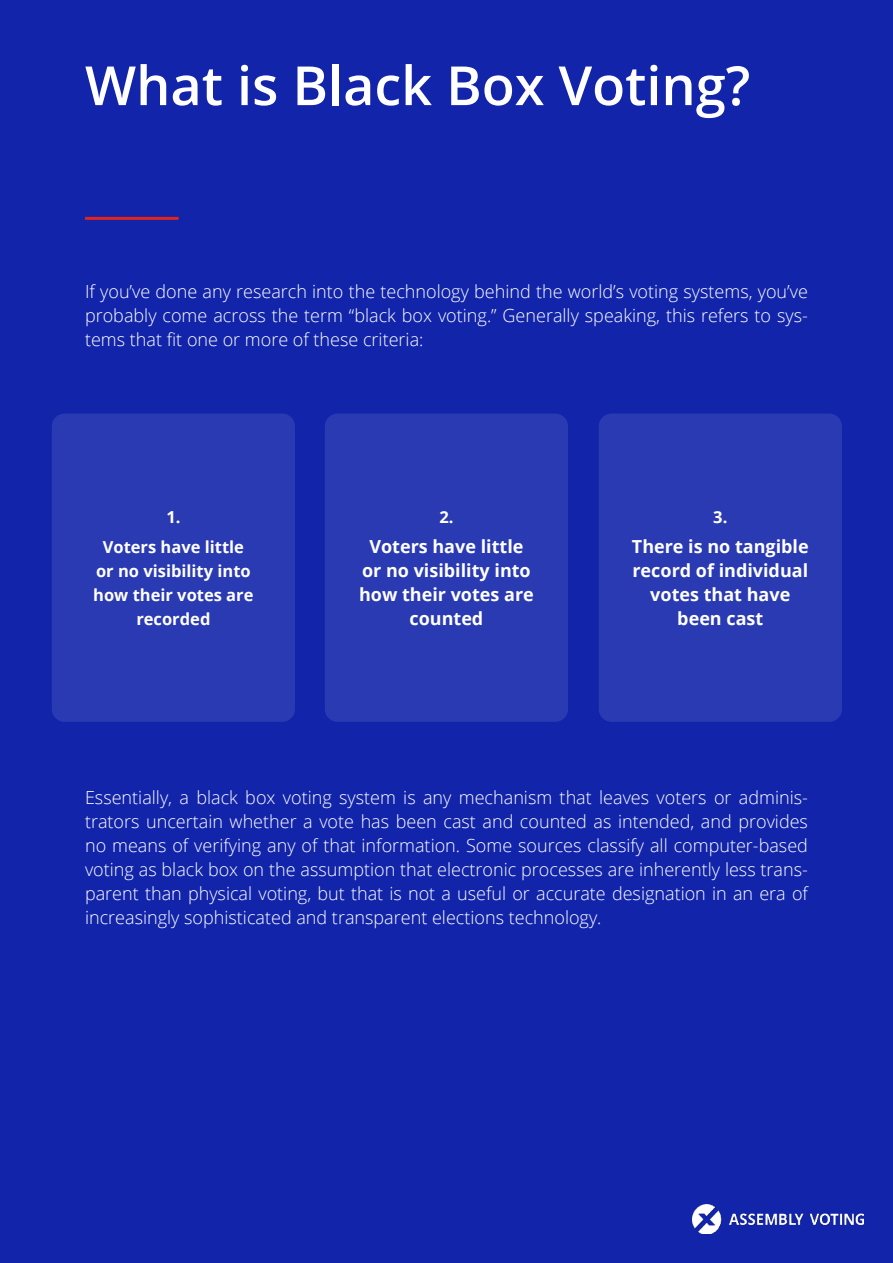
<style>
.page{position:relative;width:893px;height:1263px;background:#1225aa}
.page>*{position:absolute;margin:0;border:0;box-sizing:border-box;transform-origin:0 0}
.t1{font:600 54px "Open Sans";color:#fff}
.t2{font:300 18px/24px "Open Sans";color:#fff;text-align:justify}
.t3{font:700 18px/24px "Open Sans";color:#fff;text-align:center}
.t4{font:700 16.5px/24px "Open Sans";color:#fff;text-align:center}
</style>
<div class="page">
<img style="left:692px;top:1205px;width:171px;height:29px">
<hr style="left:85px;top:217px;width:94px;height:3px;background:#e1231b">
<div style="left:52px;top:414px;width:243px;height:308px;background:#293ab2;border-radius:13px"></div>
<div style="left:325px;top:414px;width:243px;height:308px;background:#293ab2;border-radius:13px"></div>
<div style="left:599px;top:414px;width:243px;height:308px;background:#293ab2;border-radius:13px"></div>
<h1 class="t1" style="left:85px;top:49px;width:667px">What is Black Box Voting?</h1>
<p class="t2" style="left:85px;top:281px;width:724px">If you’ve done any research into the technology behind the world’s voting systems, you’ve probably come across the term “black box voting.” Generally speaking, this refers to sys&shy;tems that 昀椀t one or more of these criteria:</p>
<p class="t4" style="left:103px;top:504px;width:143px;line-height:30px">1.<br>Voters have little</p>
<p class="t4" style="left:93px;top:561px;width:162px">or no visibility into how their votes are recorded</p>
<p class="t4" style="left:439px;top:507px;width:16px">2.</p>
<p class="t3" style="left:359px;top:536px;width:176px">Voters have little or no visibility into how their votes are counted</p>
<p class="t4" style="left:713px;top:507px;width:16px">3.</p>
<p class="t3" style="left:632px;top:536px;width:178px">There is no tangible record of individual votes that have been cast</p>
<p class="t2" style="left:85px;top:787px;width:724px">Essentially, a black box voting system is any mechanism that leaves voters or adminis&shy;trators uncertain whether a vote has been cast and counted as intended, and provides no means of verifying any of that information. Some sources classify all computer-based voting as black box on the assumption that electronic processes are inherently less trans&shy;parent than physical voting, but that is not a useful or accurate designation in an era of increasingly sophisticated and transparent elections technology.</p>
</div>
